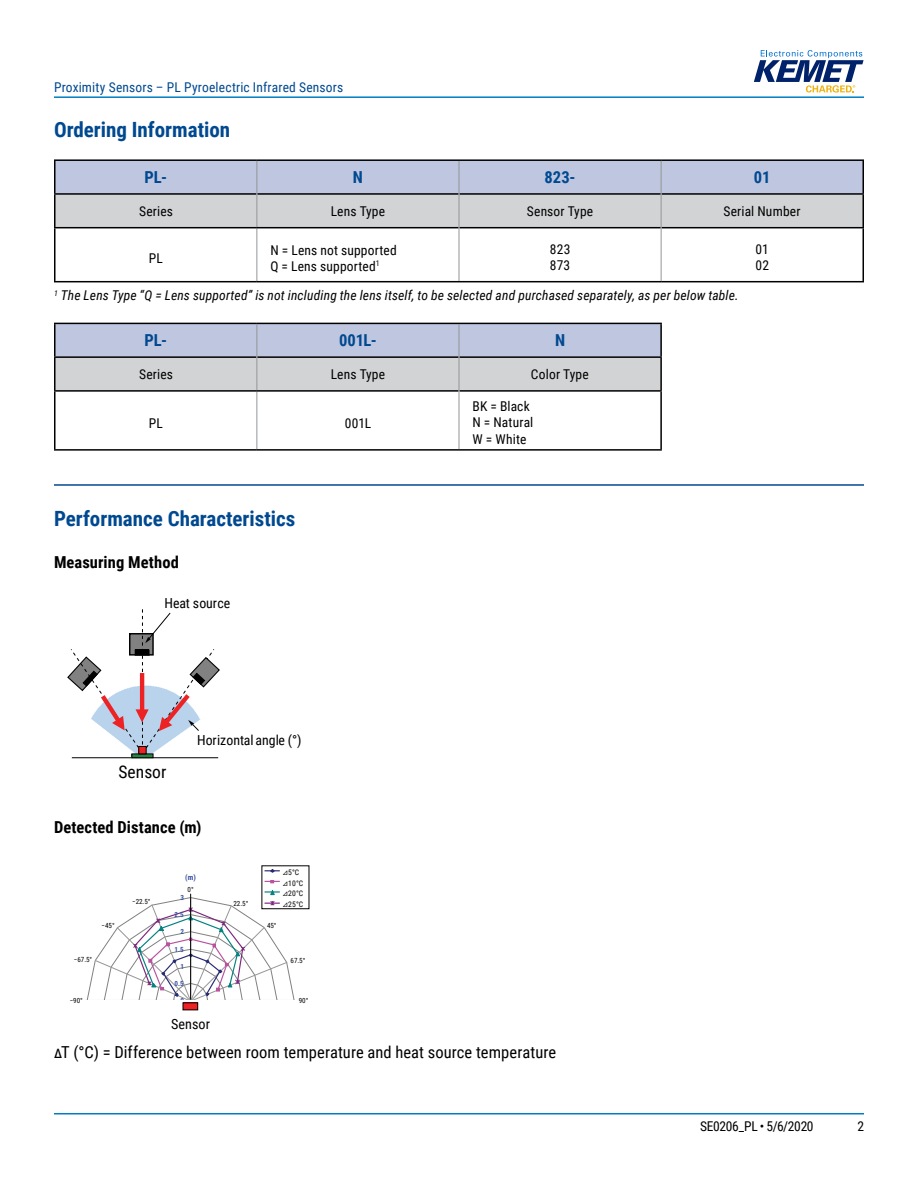
<style>
.page{position:relative;width:918px;height:1188px;background:#fff}
.page>*{position:absolute;margin:0;border:0;box-sizing:border-box;transform-origin:0 0}
.t1{font:700 21px "Roboto Condensed";color:#004990}
.t2{font:17.4px "Roboto Condensed";color:#010101}
.t3{font:16.5px "Roboto Condensed";letter-spacing:.005em;color:#000}
.t4{font:700 16.5px "Roboto Condensed";letter-spacing:.005em;color:#000}
.t5{font:700 16.5px "Roboto Condensed";color:#004990}
.t6{font:14.1px "Roboto Condensed";color:#010101}
.t7{font:13.8px "Roboto Condensed";color:#010101}
.t8{font:13.5px/16.2px "Roboto Condensed";letter-spacing:.015em;color:#000}
.t9{font:italic 13.5px "Roboto Condensed";letter-spacing:.01em;color:#000}
.t10{font:13.5px "Roboto Condensed";letter-spacing:.015em;color:#004990}
.t11{font:13.5px "Roboto Condensed";letter-spacing:-.025em;color:#000}
.t12{font:7.65px/10.6px "Roboto Condensed";color:#010101}
.t13{font:700 7.65px "Roboto Condensed";color:#3a53a4}
.t14{font:7.05px "Roboto Condensed";letter-spacing:-.005em;color:#010101}
.t15{font:700 7.05px "Roboto Condensed";color:#3a53a4}
.s1{font-family:"Cambria Math"}
</style>
<div class="page">
<hr style="left:54px;top:1113px;width:810px;height:2px;background:#007dc3">
<hr style="left:54px;top:96px;width:810px;height:2px;background:#007dc3">
<svg style="left:754px;top:50px;width:110px;height:43px"></svg>
<hr style="left:54px;top:484px;width:810px;height:2px;background:#004990">
<svg style="left:56px;top:161px;width:806px;height:120px"></svg>
<hr style="left:54px;top:193px;width:202px;height:2px;background:#000">
<hr style="left:257px;top:193px;width:202px;height:2px;background:#000">
<hr style="left:459px;top:193px;width:202px;height:2px;background:#000">
<hr style="left:662px;top:193px;width:202px;height:2px;background:#000">
<hr style="left:54px;top:159px;width:203px;height:2px;background:#000">
<hr style="left:54px;top:161px;width:2px;height:32px;background:#000">
<hr style="left:257px;top:159px;width:202px;height:2px;background:#000">
<hr style="left:459px;top:159px;width:202px;height:2px;background:#000">
<hr style="left:661px;top:159px;width:203px;height:2px;background:#000">
<hr style="left:862px;top:161px;width:2px;height:32px;background:#000">
<hr style="left:54px;top:195px;width:2px;height:32px;background:#000">
<hr style="left:862px;top:195px;width:2px;height:32px;background:#000">
<hr style="left:256px;top:161px;width:1px;height:33px;background:#939598">
<hr style="left:256px;top:194px;width:1px;height:33px;background:#939598">
<hr style="left:256px;top:228px;width:1px;height:53px;background:#939598">
<hr style="left:54px;top:227px;width:203px;height:1px;background:#000">
<hr style="left:54px;top:228px;width:2px;height:53px;background:#000">
<hr style="left:257px;top:227px;width:202px;height:1px;background:#000">
<hr style="left:54px;top:281px;width:203px;height:1px;background:#000">
<hr style="left:257px;top:281px;width:202px;height:1px;background:#000">
<hr style="left:459px;top:227px;width:202px;height:1px;background:#000">
<hr style="left:662px;top:227px;width:202px;height:1px;background:#000">
<hr style="left:862px;top:228px;width:2px;height:53px;background:#000">
<hr style="left:459px;top:281px;width:202px;height:1px;background:#000">
<hr style="left:661px;top:281px;width:203px;height:1px;background:#000">
<hr style="left:459px;top:161px;width:1px;height:33px;background:#939598">
<hr style="left:661px;top:161px;width:1px;height:33px;background:#939598">
<hr style="left:459px;top:194px;width:1px;height:34px;background:#939598">
<hr style="left:661px;top:194px;width:1px;height:34px;background:#939598">
<hr style="left:459px;top:228px;width:1px;height:53px;background:#939598">
<hr style="left:661px;top:228px;width:1px;height:53px;background:#939598">
<svg style="left:56px;top:324px;width:604px;height:125px"></svg>
<hr style="left:54px;top:356px;width:202px;height:2px;background:#000">
<hr style="left:257px;top:356px;width:202px;height:2px;background:#000">
<hr style="left:459px;top:356px;width:203px;height:2px;background:#000">
<hr style="left:54px;top:323px;width:203px;height:1px;background:#000">
<hr style="left:54px;top:324px;width:2px;height:32px;background:#000">
<hr style="left:257px;top:323px;width:202px;height:1px;background:#000">
<hr style="left:459px;top:323px;width:203px;height:1px;background:#000">
<hr style="left:660px;top:324px;width:2px;height:32px;background:#000">
<hr style="left:54px;top:358px;width:2px;height:32px;background:#000">
<hr style="left:660px;top:358px;width:2px;height:32px;background:#000">
<hr style="left:256px;top:324px;width:1px;height:33px;background:#939598">
<hr style="left:256px;top:357px;width:1px;height:33px;background:#939598">
<hr style="left:256px;top:392px;width:1px;height:57px;background:#939598">
<hr style="left:54px;top:390px;width:203px;height:2px;background:#000">
<hr style="left:54px;top:392px;width:2px;height:57px;background:#000">
<hr style="left:257px;top:390px;width:202px;height:2px;background:#000">
<hr style="left:54px;top:449px;width:203px;height:2px;background:#000">
<hr style="left:257px;top:449px;width:202px;height:2px;background:#000">
<hr style="left:459px;top:390px;width:203px;height:2px;background:#000">
<hr style="left:660px;top:392px;width:2px;height:57px;background:#000">
<hr style="left:459px;top:449px;width:203px;height:2px;background:#000">
<hr style="left:459px;top:324px;width:1px;height:33px;background:#939598">
<hr style="left:459px;top:357px;width:1px;height:34px;background:#939598">
<hr style="left:459px;top:391px;width:1px;height:58px;background:#939598">
<svg style="left:67px;top:609px;width:153px;height:149px"></svg>
<hr style="left:132px;top:754px;width:21px;height:4px;background:#288446">
<div style="left:131px;top:753px;width:22px;height:5px;border:1px solid #000"></div>
<div style="left:139px;top:746px;width:7px;height:8px;background:#ed2224"></div>
<div style="left:138px;top:746px;width:9px;height:8px;border:1px solid #000"></div>
<svg style="left:265px;top:869px;width:15px;height:4px"></svg>
<svg style="left:265px;top:880px;width:15px;height:3px"></svg>
<svg style="left:86px;top:890px;width:209px;height:110px"></svg>
<hr style="left:84px;top:1000px;width:211px;height:1px;background:#010101">
<hr style="left:190px;top:894px;width:1px;height:105px;background:#010101">
<div style="left:183px;top:1003px;width:14px;height:7px;background:#ed2224"></div>
<p class="t10" style="left:54px;top:78px;width:291px">Proximity Sensors – PL Pyroelectric Infrared Sensors</p>
<h1 class="t1" style="left:54px;top:115px;width:178px">Ordering Information</h1>
<p class="t5" style="left:144px;top:166px;width:24px">PL-</p>
<p class="t5" style="left:353px;top:166px;width:12px">N</p>
<p class="t5" style="left:545px;top:166px;width:33px">823-</p>
<p class="t5" style="left:754px;top:166px;width:18px">01</p>
<p class="t8" style="left:139px;top:202px;width:35px">Series</p>
<p class="t8" style="left:331px;top:202px;width:56px">Lens Type</p>
<p class="t8" style="left:527px;top:202px;width:68px">Sensor Type</p>
<p class="t8" style="left:723px;top:202px;width:79px">Serial Number</p>
<p class="t8" style="left:149px;top:249px;width:16px">PL</p>
<p class="t8" style="left:270px;top:241px;width:128px">N = Lens not supported<br>Q = Lens supported<sup>1</sup></p>
<p class="t8" style="left:550px;top:240px;width:22px">823<br>873</p>
<p class="t8" style="left:755px;top:240px;width:15px">01<br>02</p>
<p class="t9" style="left:54px;top:286px;width:686px"><sup>1</sup> The Lens Type “Q = Lens supported” is not including the lens itself, to be selected and purchased separately, as per below table.</p>
<p class="t5" style="left:144px;top:329px;width:24px">PL-</p>
<p class="t5" style="left:339px;top:329px;width:39px">001L-</p>
<p class="t5" style="left:555px;top:329px;width:12px">N</p>
<p class="t8" style="left:139px;top:366px;width:35px">Series</p>
<p class="t8" style="left:331px;top:366px;width:56px">Lens Type</p>
<p class="t8" style="left:531px;top:366px;width:59px">Color Type</p>
<p class="t8" style="left:149px;top:415px;width:16px">PL</p>
<p class="t8" style="left:345px;top:415px;width:28px">001L</p>
<p class="t8" style="left:473px;top:398px;width:62px">BK = Black<br>N = Natural<br>W = White</p>
<h1 class="t1" style="left:54px;top:504px;width:243px">Performance Characteristics</h1>
<p class="t4" style="left:54px;top:551px;width:126px">Measuring Method</p>
<p class="t7" style="left:164px;top:593px;width:67px">Heat source</p>
<p class="t2" style="left:118px;top:760px;width:49px">Sensor</p>
<p class="t7" style="left:197px;top:730px;width:106px">Horizontal angle (°)</p>
<p class="t4" style="left:54px;top:815px;width:149px">Detected Distance (m)</p>
<p class="t13" style="left:185px;top:872px;width:12px">(m)</p>
<p class="t14" style="left:102px;top:921px;width:15px">−45°</p>
<p class="t14" style="left:74px;top:954px;width:20px">−67.5°</p>
<p class="t14" style="left:70px;top:996px;width:15px">−90°</p>
<p class="t14" style="left:132px;top:897px;width:20px">−22.5°</p>
<p class="t14" style="left:188px;top:885px;width:8px">0°</p>
<p class="t15" style="left:180px;top:892px;width:5px">3</p>
<p class="t15" style="left:175px;top:910px;width:11px">2.5</p>
<p class="t15" style="left:180px;top:926px;width:5px">2</p>
<p class="t15" style="left:175px;top:944px;width:11px">1.5</p>
<p class="t15" style="left:180px;top:962px;width:5px">1</p>
<p class="t15" style="left:175px;top:979px;width:11px">0.5</p>
<p class="t15" style="left:180px;top:996px;width:5px">0</p>
<p class="t6" style="left:171px;top:1014px;width:40px">Sensor</p>
<p class="t14" style="left:233px;top:898px;width:16px">22.5°</p>
<p class="t12" style="left:283px;top:867px;width:22px"><span class="s1">⊿</span>5°C <span class="s1">⊿</span>10°C <span class="s1">⊿</span>20°C <span class="s1">⊿</span>25°C</p>
<p class="t14" style="left:267px;top:921px;width:11px">45°</p>
<p class="t14" style="left:291px;top:956px;width:16px">67.5°</p>
<p class="t14" style="left:299px;top:996px;width:11px">90°</p>
<p class="t3" style="left:54px;top:1041px;width:504px">∆T (°C) = Difference between room temperature and heat source temperature</p>
<p class="t11" style="left:700px;top:1116px;width:115px">SE0206_PL • 5/6/2020</p>
<p class="t8" style="left:857px;top:1117px;width:8px">2</p>
</div>
